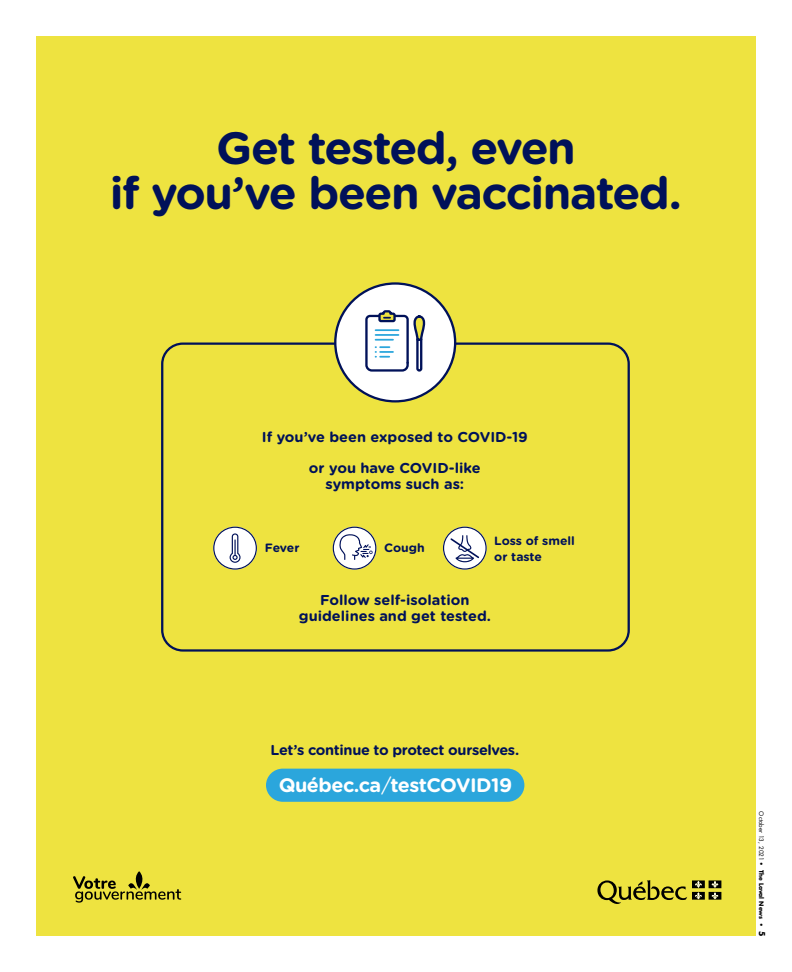
<style>
.page{position:relative;width:792px;height:972px;background:#fff}
.page>*{position:absolute;margin:0;border:0;box-sizing:border-box;transform-origin:0 0}
.t1{font:700 45.2px/45.2px "Gotham Rounded";letter-spacing:-.04em;color:#001159;text-align:center}
.t2{font:700 19.5px "Gotham Rounded";letter-spacing:-.025em;color:#fff}
.t3{font:700 14.3px/15.8px "Gotham Rounded";color:#001159;text-align:center}
.t4{font:700 14.3px "Gotham Rounded";letter-spacing:-.03em;color:#001159}
.t5{font:700 12.1px/15.5px "Gotham Rounded";color:#001159}
.t6{font:6px "Futura Std";color:#000}
.s1{font-weight:400}
.s2{font-weight:700}
.s3{font-weight:700;font-size:8px}
</style>
<div class="page">
<div style="left:36px;top:36px;width:720px;height:900px;background:#eee340"></div>
<div style="left:161px;top:342px;width:469px;height:310px;border:2px solid #001159;border-radius:21px"></div>
<div style="left:335px;top:283px;width:120px;height:118px;background:#fff;border-radius:50%"></div>
<div style="left:334px;top:282px;width:122px;height:121px;border:2px solid #001159;border-radius:50%"></div>
<svg style="left:365px;top:310px;width:61px;height:62px"></svg>
<svg style="left:213px;top:527px;width:44px;height:43px"></svg>
<svg style="left:333px;top:527px;width:43px;height:43px"></svg>
<svg style="left:443px;top:527px;width:44px;height:43px"></svg>
<div style="left:266px;top:769px;width:258px;height:33px;background:#2ba6dc;border-radius:17px"></div>
<svg style="left:73px;top:871px;width:108px;height:32px"></svg>
<svg style="left:597px;top:880px;width:124px;height:24px"></svg>
<h1 class="t1" style="left:110px;top:123px;width:574px">Get tested, even<br>if you’ve been vaccinated.</h1>
<p class="t3" style="left:262px;top:428px;width:268px">If you’ve been exposed to COVID-19</p>
<p class="t3" style="left:309px;top:460px;width:173px">or you have COVID-like symptoms such as:</p>
<p class="t5" style="left:265px;top:539px;width:36px">Fever</p>
<p class="t5" style="left:384px;top:539px;width:42px">Cough</p>
<p class="t5" style="left:494px;top:533px;width:82px">Loss of smell or taste</p>
<p class="t3" style="left:299px;top:591px;width:194px">Follow self-isolation guidelines and get tested.</p>
<p class="t4" style="left:271px;top:740px;width:250px">Let’s continue to protect ourselves.</p>
<h2 class="t2" style="left:279px;top:770px;width:235px">Québec.ca<span class="s1">/</span>testCOVID19</h2>
<p class="t6" style="left:765px;top:811px;width:126px;rotate:90deg">October 13, 2021 • <span class="s2">The Laval News</span> • <span class="s3">5</span></p>
</div>
